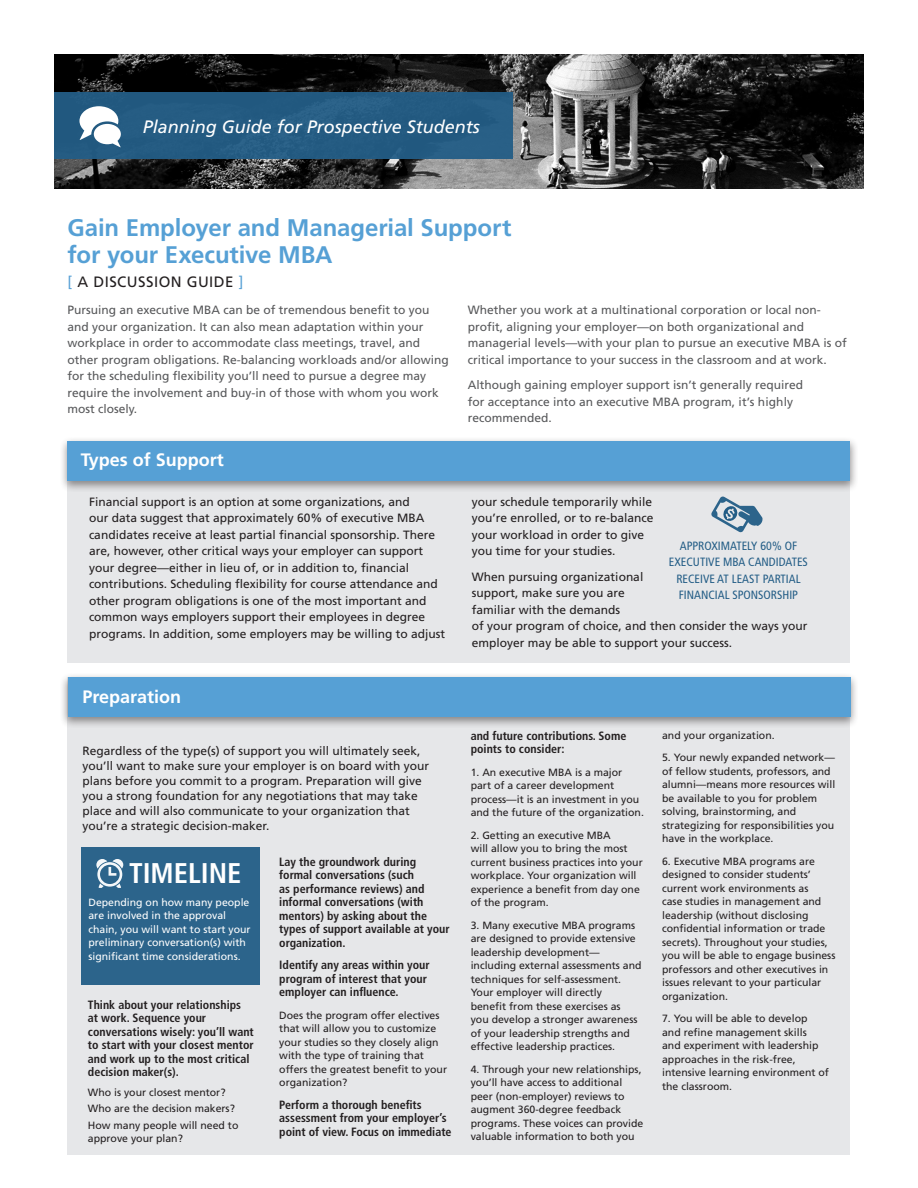
<style>
.page{position:relative;width:918px;height:1188px;background:#fff}
.page>*{position:absolute;margin:0;border:0;box-sizing:border-box;transform-origin:0 0}
.t1{font:700 condensed 28.5px "Frutiger";color:#fff}
.page_headline{font:700 24px "Frutiger";letter-spacing:-.005em;color:#56a0d5}
.t2{font:italic 18px "Frutiger";color:#fff}
.t3{font:700 18px "Frutiger";color:#fff}
.t4{font:15px "Frutiger";letter-spacing:.03em;color:#231f20}
.t5{font:12px/16.5px "Frutiger";color:#231f20}
.t6{font:12px/16.5px "Frutiger";color:#57585a}
.t7{font:700 condensed 12px/13.5px "Frutiger";color:#231f20}
.t8{font:condensed 12px/16.5px "Frutiger";color:#235d86;text-align:center}
.t9{font:10.5px/13.5px "Frutiger";color:#231f20}
.t10{font:10.5px/13.5px "Frutiger";color:#fff}
.s1{color:#56a0d5}
</style>
<div class="page">
<img style="left:54px;top:54px;width:810px;height:135px">
<div style="left:54px;top:92px;width:458px;height:67px;background:#235d86"></div>
<svg style="left:79px;top:106px;width:42px;height:41px"></svg>
<div style="left:68px;top:441px;width:782px;height:222px;background:#e6e7e9"></div>
<div style="left:59px;top:436px;width:799px;height:56px;background:#231f20;opacity:.5"></div>
<div style="left:68px;top:441px;width:782px;height:40px;background:#56a0d5"></div>
<svg style="left:711px;top:496px;width:52px;height:37px"></svg>
<div style="left:68px;top:677px;width:782px;height:478px;background:#e6e7e9"></div>
<div style="left:59px;top:672px;width:799px;height:56px;background:#231f20;opacity:.5"></div>
<div style="left:68px;top:677px;width:782px;height:40px;background:#56a0d5"></div>
<div style="left:81px;top:847px;width:179px;height:138px;background:#2c648b"></div>
<svg style="left:96px;top:859px;width:27px;height:29px"></svg>
<p class="t2" style="left:143px;top:116px;width:339px">Planning Guide for Prospective Students</p>
<p class="page_headline" style="left:68px;top:213px;width:445px">Gain Employer and Managerial Support</p>
<p class="page_headline" style="left:68px;top:240px;width:267px">for your Executive MBA</p>
<p class="t4" style="left:68px;top:272px;width:178px"><span class="s1">[</span> A DISCUSSION GUIDE <span class="s1">]</span></p>
<p class="t6" style="left:68px;top:302px;width:383px">Pursuing an executive MBA can be of tremendous benefit to you and your organization. It can also mean adaptation within your workplace in order to accommodate class meetings, travel, and other program obligations. Re-balancing workloads and/or allowing for the scheduling flexibility you’ll need to pursue a degree may require the involvement and buy-in of those with whom you work most closely.</p>
<p class="t6" style="left:468px;top:302px;width:380px">Whether you work at a multinational corporation or local non&shy;profit, aligning your employer—on both organizational and managerial levels—with your plan to pursue an executive MBA is of critical importance to your success in the classroom and at work.</p>
<p class="t6" style="left:468px;top:377px;width:337px">Although gaining employer support isn’t generally required for acceptance into an executive MBA program, it’s highly recommended.</p>
<p class="t3" style="left:81px;top:449px;width:145px">Types of Support</p>
<p class="t5" style="left:89px;top:493px;width:358px">Financial support is an option at some organizations, and<br>our data suggest that approximately 60% of executive MBA candidates receive at least partial financial sponsorship. There are, however, other critical ways your employer can support your degree—either in lieu of, or in addition to, financial contributions. Scheduling flexibility for course attendance and other program obligations is one of the most important and common ways employers support their employees in degree programs. In addition, some employers may be willing to adjust</p>
<p class="t5" style="left:472px;top:493px;width:183px">your schedule temporarily while you’re enrolled, or to re-balance your workload in order to give you time for your studies.</p>
<p class="t8" style="left:669px;top:538px;width:141px">APPROXIMATELY 60% OF<br>EXECUTIVE MBA CANDIDATES<br>RECEIVE AT LEAST PARTIAL<br>FINANCIAL SPONSORSHIP</p>
<p class="t5" style="left:472px;top:568px;width:337px">When pursuing organizational<br>support, make sure you are<br>familiar with the demands<br>of your program of choice, and then consider the ways your employer may be able to support your success.</p>
<p class="t3" style="left:83px;top:686px;width:100px">Preparation</p>
<p class="t5" style="left:83px;top:743px;width:348px;line-height:15px">Regardless of the type(s) of support you will ultimately seek, you’ll want to make sure your employer is on board with your plans before you commit to a program. Preparation will give you a strong foundation for any negotiations that may take place and will also communicate to your organization that you’re a strategic decision-maker.</p>
<p class="t1" style="left:129px;top:856px;width:114px">TIMELINE</p>
<p class="t10" style="left:88px;top:895px;width:164px">Depending on how many people are involved in the approval chain, you will want to start your preliminary conversation(s) with significant time considerations.</p>
<p class="t7" style="left:279px;top:855px;width:172px">Lay the groundwork during formal conversations (such<br>as performance reviews) and informal conversations (with mentors) by asking about the types of support available at your organization.</p>
<p class="t7" style="left:279px;top:958px;width:152px">Identify any areas within your program of interest that your employer can influence.</p>
<p class="t9" style="left:279px;top:1008px;width:169px">Does the program offer electives that will allow you to customize your studies so they closely align with the type of training that offers the greatest benefit to your organization?</p>
<p class="t7" style="left:279px;top:1098px;width:174px">Perform a thorough benefits assessment from your employer’s point of view. Focus on immediate</p>
<p class="t7" style="left:88px;top:998px;width:167px">Think about your relationships at work. Sequence your conversations wisely: you’ll want to start with your closest mentor and work up to the most critical decision maker(s).</p>
<p class="t9" style="left:88px;top:1085px;width:139px">Who is your closest mentor?</p>
<p class="t9" style="left:88px;top:1102px;width:149px">Who are the decision makers?</p>
<p class="t9" style="left:88px;top:1118px;width:152px">How many people will need to approve your plan?</p>
<p class="t7" style="left:471px;top:729px;width:157px">and future contributions. Some points to consider:</p>
<p class="t9" style="left:471px;top:765px;width:175px">1. An executive MBA is a major part of a career development process—it is an investment in you and the future of the organization.</p>
<p class="t9" style="left:471px;top:828px;width:174px">2. Getting an executive MBA<br>will allow you to bring the most current business practices into your workplace. Your organization will experience a benefit from day one of the program.</p>
<p class="t9" style="left:471px;top:918px;width:172px">3. Many executive MBA programs are designed to provide extensive leadership development— including external assessments and techniques for self-assessment.<br>Your employer will directly<br>benefit from these exercises as<br>you develop a stronger awareness of your leadership strengths and effective leadership practices.</p>
<p class="t9" style="left:471px;top:1062px;width:174px">4. Through your new relationships, you’ll have access to additional peer (non-employer) reviews to augment 360-degree feedback programs. These voices can provide valuable information to both you</p>
<p class="t9" style="left:662px;top:728px;width:114px">and your organization.</p>
<p class="t9" style="left:662px;top:751px;width:175px">5. Your newly expanded network— of fellow students, professors, and alumni—means more resources will be available to you for problem solving, brainstorming, and strategizing for responsibilities you have in the workplace.</p>
<p class="t9" style="left:662px;top:854px;width:175px">6. Executive MBA programs are designed to consider students’ current work environments as<br>case studies in management and leadership (without disclosing confidential information or trade secrets). Throughout your studies, you will be able to engage business professors and other executives in issues relevant to your particular organization.</p>
<p class="t9" style="left:662px;top:1012px;width:168px">7. You will be able to develop<br>and refine management skills<br>and experiment with leadership approaches in the risk-free, intensive learning environment of the classroom.</p>
</div>
